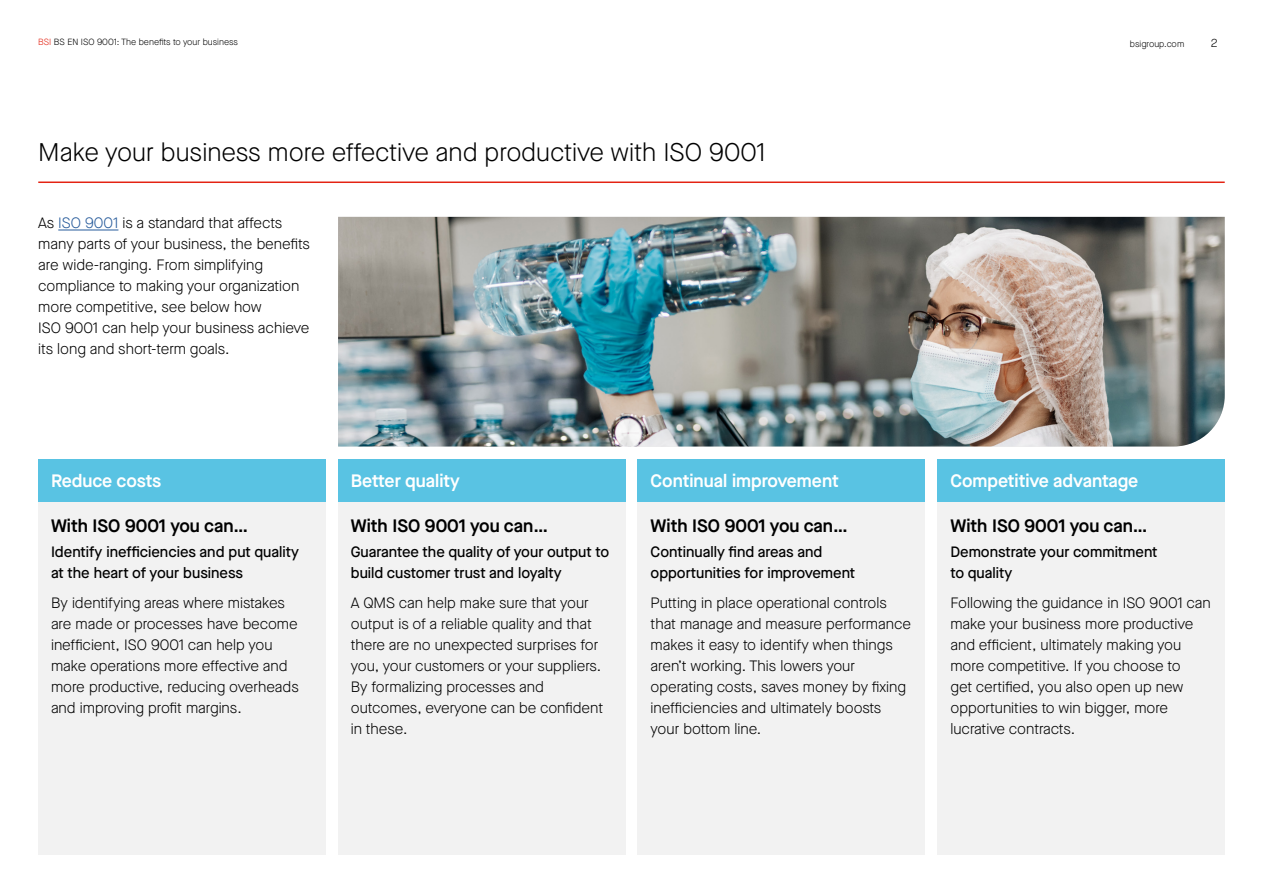
<style>
.page{position:relative;width:1263px;height:893px;background:#fff}
.page>*{position:absolute;margin:0;border:0;box-sizing:border-box;transform-origin:0 0}
.t1{font:300 25.5px "Maison Neue";color:#000}
.t2{font:600 18px "Maison Neue";color:#000}
.t3{font:600 18px "Maison Neue";color:#fff}
.t4{font:300 15px/21px "Maison Neue";color:#000}
.t5{font:500 15px/21px "Maison Neue";color:#000}
.t6{font:300 12px "Maison Neue";color:#000}
.t7{font:300 9px "Maison Neue";color:#000}
.s1{color:#e42313}
.s2{color:#275b9b}
</style>
<div class="page">
<hr style="left:38px;top:182px;width:1187px;height:1px;background:#e42313">
<hr style="left:58px;top:230px;width:60px;height:1px;background:#275b9b">
<div style="left:38px;top:459px;width:287px;height:396px;background:#f2f2f2"></div>
<div style="left:38px;top:459px;width:287px;height:43px;background:#59c3e3"></div>
<div style="left:338px;top:459px;width:287px;height:396px;background:#f2f2f2"></div>
<div style="left:338px;top:459px;width:287px;height:43px;background:#59c3e3"></div>
<div style="left:638px;top:459px;width:287px;height:396px;background:#f2f2f2"></div>
<div style="left:638px;top:459px;width:287px;height:43px;background:#59c3e3"></div>
<div style="left:938px;top:459px;width:287px;height:396px;background:#f2f2f2"></div>
<div style="left:938px;top:459px;width:287px;height:43px;background:#59c3e3"></div>
<img style="left:338px;top:217px;width:887px;height:229px">
<p class="t7" style="left:38px;top:36px;width:201px"><span class="s1">BSI</span> BS EN ISO 9001: The benefits to your business</p>
<p class="t7" style="left:1130px;top:38px;width:56px">bsigroup.com</p>
<p class="t6" style="left:1211px;top:35px;width:8px">2</p>
<h1 class="t1" style="left:38px;top:135px;width:729px">Make your business more effective and productive with ISO 9001</h1>
<p class="t4" style="left:38px;top:212px;width:273px">As <span class="s2">ISO 9001</span> is a standard that affects many parts of your business, the benefits are wide-ranging. From simplifying compliance to making your organization more competitive, see below how<br>ISO 9001 can help your business achieve its long and short-term goals.</p>
<p class="t3" style="left:51px;top:468px;width:112px">Reduce costs</p>
<p class="t2" style="left:51px;top:513px;width:199px">With ISO 9001 you can…</p>
<p class="t5" style="left:51px;top:541px;width:250px">Identify inefficiencies and put quality at the heart of your business</p>
<p class="t4" style="left:51px;top:592px;width:249px">By identifying areas where mistakes are made or processes have become inefficient, ISO 9001 can help you make operations more effective and more productive, reducing overheads and improving profit margins.</p>
<p class="t3" style="left:351px;top:468px;width:111px">Better quality</p>
<p class="t2" style="left:351px;top:513px;width:199px">With ISO 9001 you can…</p>
<p class="t5" style="left:351px;top:541px;width:260px">Guarantee the quality of your output to build customer trust and loyalty</p>
<p class="t4" style="left:351px;top:592px;width:254px">A QMS can help make sure that your output is of a reliable quality and that there are no unexpected surprises for you, your customers or your suppliers.<br>By formalizing processes and outcomes, everyone can be confident in these.</p>
<p class="t3" style="left:651px;top:468px;width:189px">Continual improvement</p>
<p class="t2" style="left:651px;top:513px;width:199px">With ISO 9001 you can…</p>
<p class="t5" style="left:651px;top:541px;width:206px">Continually find areas and opportunities for improvement</p>
<p class="t4" style="left:651px;top:592px;width:262px">Putting in place operational controls that manage and measure performance makes it easy to identify when things aren’t working. This lowers your operating costs, saves money by fixing inefficiencies and ultimately boosts your bottom line.</p>
<p class="t3" style="left:950px;top:468px;width:189px">Competitive advantage</p>
<p class="t2" style="left:950px;top:513px;width:199px">With ISO 9001 you can…</p>
<p class="t5" style="left:950px;top:541px;width:209px">Demonstrate your commitment to quality</p>
<p class="t4" style="left:950px;top:592px;width:262px">Following the guidance in ISO 9001 can make your business more productive and efficient, ultimately making you more competitive. If you choose to<br>get certified, you also open up new opportunities to win bigger, more lucrative contracts.</p>
</div>
